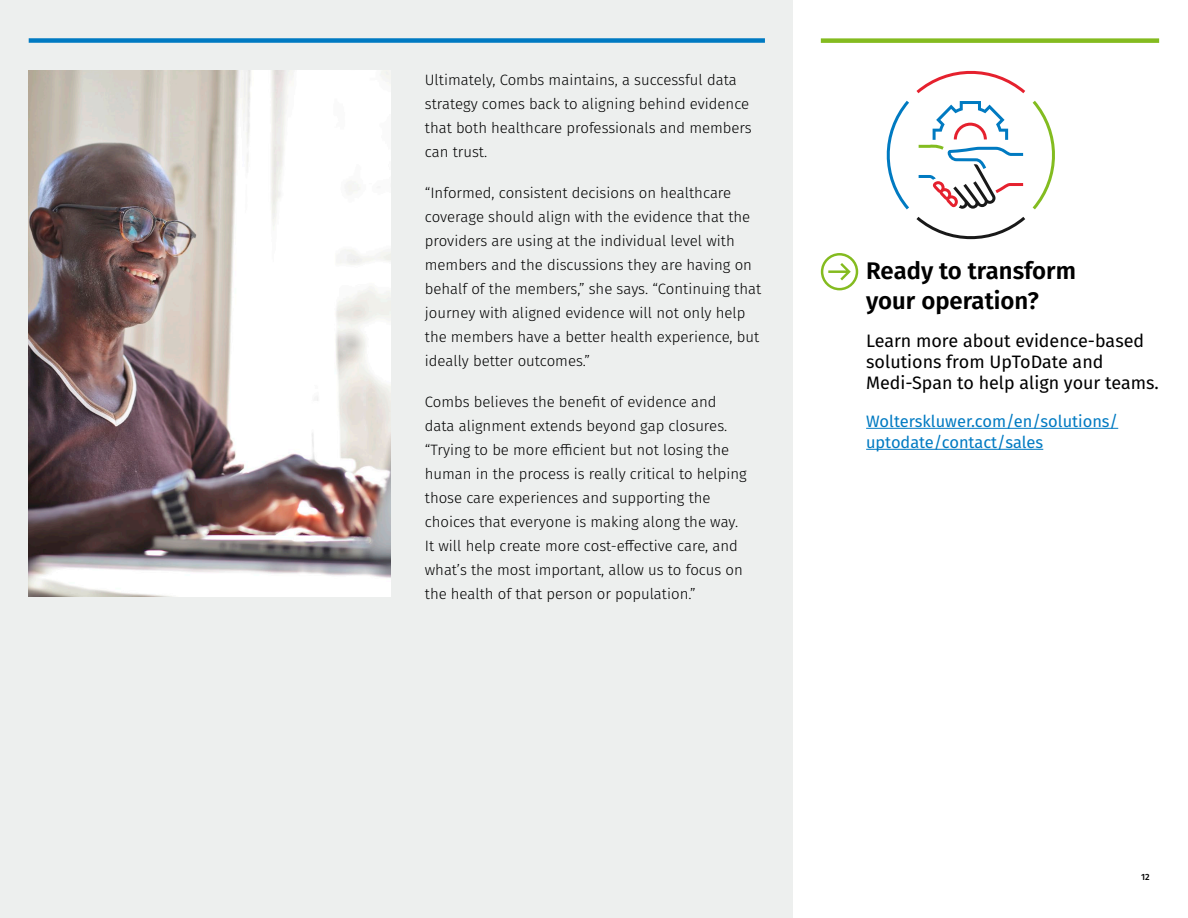
<style>
.page{position:relative;width:1188px;height:918px;background:#fff}
.page>*{position:absolute;margin:0;border:0;box-sizing:border-box;transform-origin:0 0}
.Subhead_2_-_12_16_SemiBold{font:600 24px/30px "Fira Sans";color:#000}
.paragraph_11_14{font:18px/21px "Fira Sans";color:#000}
.paragraph_11_14-2{font:16.5px/21px "Fira Sans";color:#007ac2}
.Text-_paragraph_body_-_10_16{font:300 15px/24px "Fira Sans";color:#000}
.t1{font:500 9px "Fira Sans";color:#000}
</style>
<div class="page">
<div style="left:0;top:0;width:793px;height:918px;background:#edefee"></div>
<div style="left:821px;top:38px;width:338px;height:5px;background:#84bb20"></div>
<div style="left:29px;top:38px;width:736px;height:5px;background:#007ac2"></div>
<img style="left:29px;top:71px;width:361px;height:526px">
<hr style="left:866px;top:428px;width:252px;height:1px;background:#007ac2">
<hr style="left:866px;top:449px;width:177px;height:1px;background:#007ac2">
<svg style="left:821px;top:253px;width:37px;height:37px"></svg>
<svg style="left:886px;top:101px;width:23px;height:108px"></svg>
<svg style="left:1033px;top:101px;width:22px;height:108px"></svg>
<svg style="left:916px;top:70px;width:109px;height:23px"></svg>
<svg style="left:916px;top:217px;width:109px;height:23px"></svg>
<svg style="left:919px;top:101px;width:104px;height:108px"></svg>
<p class="Text-_paragraph_body_-_10_16" style="left:425px;top:68px;width:328px">Ultimately, Combs maintains, a successful data strategy comes back to aligning behind evidence that both healthcare professionals and members can trust.</p>
<p class="Text-_paragraph_body_-_10_16" style="left:425px;top:181px;width:338px">“Informed, consistent decisions on healthcare coverage should align with the evidence that the providers are using at the individual level with members and the discussions they are having on behalf of the members,” she says. “Continuing that journey with aligned evidence will not only help the members have a better health experience, but ideally better outcomes.”</p>
<p class="Text-_paragraph_body_-_10_16" style="left:425px;top:390px;width:323px">Combs believes the benefit of evidence and data alignment extends beyond gap closures. “Trying to be more efficient but not losing the human in the process is really critical to helping those care experiences and supporting the choices that everyone is making along the way.<br>It will help create more cost-effective care, and what’s the most important, allow us to focus on the health of that person or population.”</p>
<p class="Subhead_2_-_12_16_SemiBold" style="left:866px;top:254px;width:211px">Ready to transform your operation?</p>
<p class="paragraph_11_14" style="left:866px;top:329px;width:294px">Learn more about evidence-based solutions from UpToDate and<br>Medi-Span to help align your teams.</p>
<p class="paragraph_11_14-2" style="left:866px;top:410px;width:254px">Wolterskluwer.com/en/solutions/ uptodate/contact/sales</p>
<p class="t1" style="left:1141px;top:869px;width:10px">12</p>
</div>
